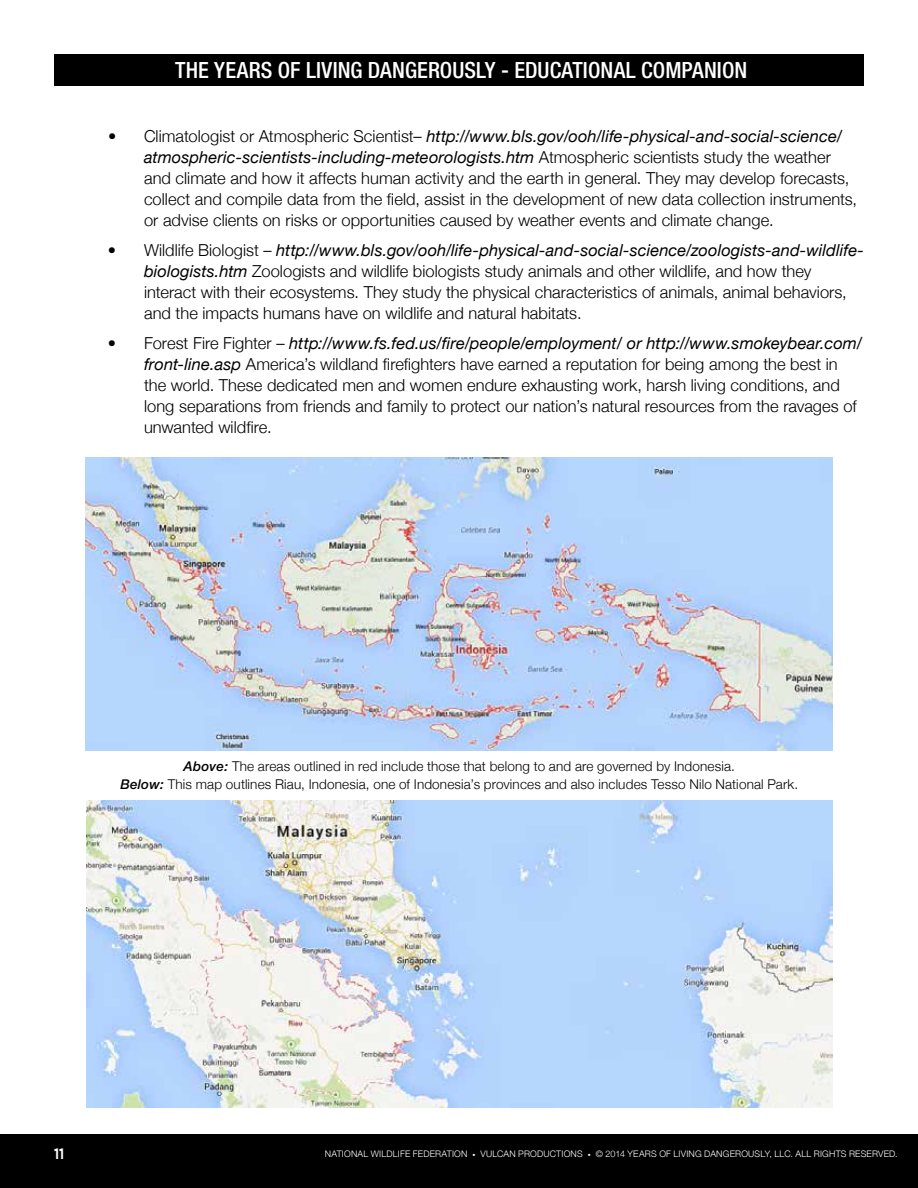
<style>
.page{position:relative;width:918px;height:1188px;background:#fff}
.page>*{position:absolute;margin:0;border:0;box-sizing:border-box;transform-origin:0 0}
.t1{font:500 condensed 22.35px "Helvetica Neue";color:#fff}
.t2{font:300 16.5px/21px "Helvetica Neue";letter-spacing:.005em;color:#000}
.t3{font:700 15px "Gotham";color:#fff;scale:.8 1}
.t4{font:300 13.5px/18px "Helvetica Neue";letter-spacing:.01em;color:#000;text-align:center}
.t5{font:300 9px "Helvetica Neue";letter-spacing:.02em;color:#fff}
.s1{font-weight:700}
.s2{font-weight:400;font-style:italic}
.s3{font-weight:500;font-style:italic}
.s4{font-size:6px}
</style>
<div class="page">
<div style="left:54px;top:54px;width:810px;height:32px;background:#000"></div>
<img style="left:86px;top:457px;width:746px;height:294px">
<img style="left:86px;top:800px;width:746px;height:308px">
<div style="left:0;top:1134px;width:918px;height:54px;background:#000"></div>
<h1 class="t1" style="left:175px;top:56px;width:574px">THE YEARS OF LIVING DANGEROUSLY - EDUCATIONAL COMPANION</h1>
<p class="t2" style="left:144px;top:125px;width:715px;text-indent:-36px"><span class="s1">•</span> Climatologist or Atmospheric Scientist– <span class="s2">http://www.bls.gov/ooh/life-physical-and-social-science/ atmospheric-scientists-including-meteorologists.htm</span> Atmospheric scientists study the weather and climate and how it affects human activity and the earth in general. They may develop forecasts, collect and compile data from the field, assist in the development of new data collection instruments, or advise clients on risks or opportunities caused by weather events and climate change.</p>
<p class="t2" style="left:144px;top:239px;width:722px;text-indent:-36px"><span class="s1">•</span> Wildlife Biologist – <span class="s2">http://www.bls.gov/ooh/life-physical-and-social-science/zoologists-and-wildlife&shy;biologists.htm</span> Zoologists and wildlife biologists study animals and other wildlife, and how they interact with their ecosystems. They study the physical characteristics of animals, animal behaviors, and the impacts humans have on wildlife and natural habitats.</p>
<p class="t2" style="left:144px;top:332px;width:720px;text-indent:-36px"><span class="s1">•</span> Forest Fire Fighter – <span class="s2">http://www.fs.fed.us/fire/people/employment/ or http://www.smokeybear.com/ front-line.asp</span> America’s wildland firefighters have earned a reputation for being among the best in the world. These dedicated men and women endure exhausting work, harsh living conditions, and long separations from friends and family to protect our nation’s natural resources from the ravages of unwanted wildfire.</p>
<p class="t4" style="left:120px;top:757px;width:679px"><span class="s3">Above:</span> The areas outlined in red include those that belong to and are governed by Indonesia.<br><span class="s3">Below:</span> This map outlines Riau, Indonesia, one of Indonesia’s provinces and also includes Tesso Nilo National Park.</p>
<p class="t3" style="left:54px;top:1145px;width:14px">11</p>
<p class="t5" style="left:325px;top:1148px;width:574px">NATIONAL WILDLIFE FEDERATION <span class="s4">•</span> VULCAN PRODUCTIONS <span class="s4">•</span> © 2014 YEARS OF LIVING DANGEROUSLY, LLC. ALL RIGHTS RESERVED.</p>
</div>
